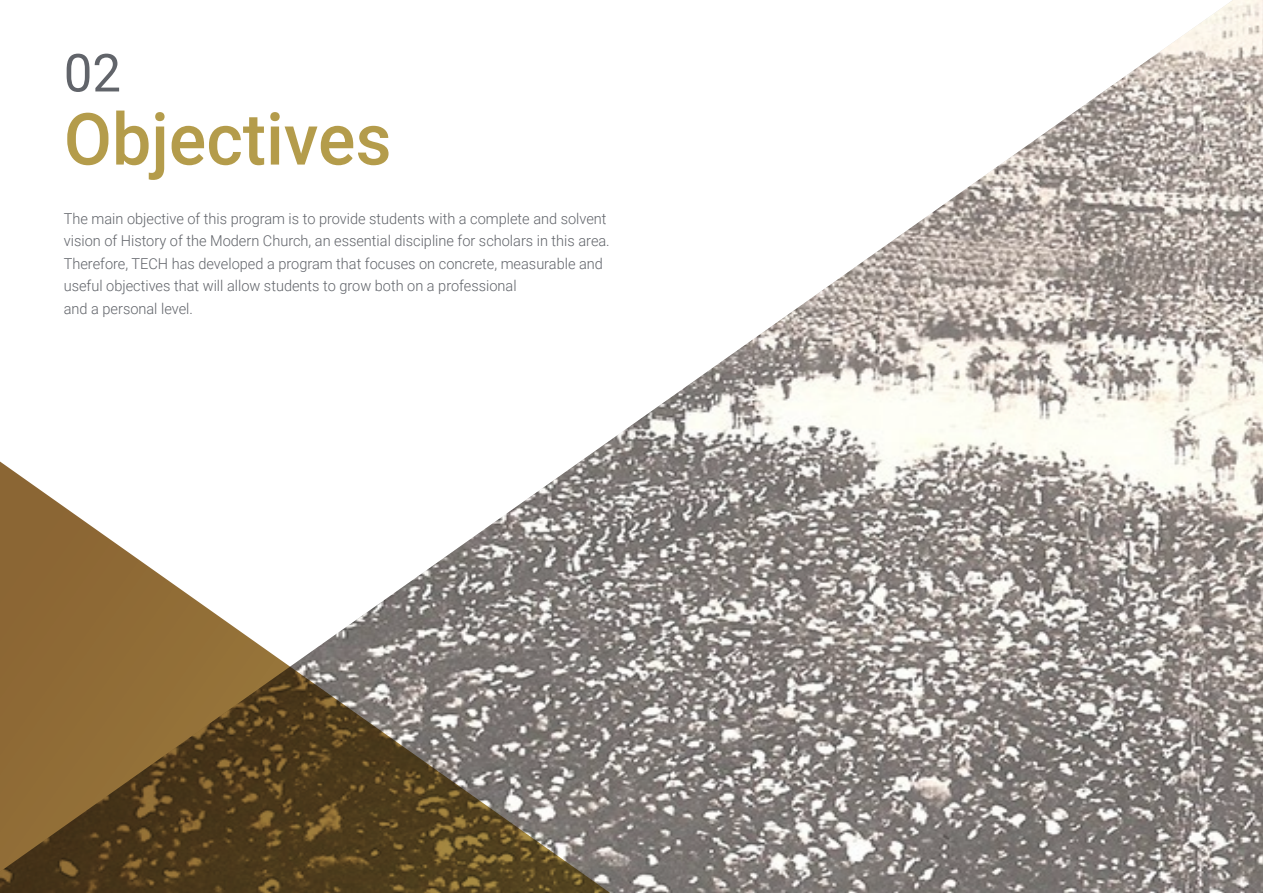
<style>
.page{position:relative;width:1263px;height:893px;background:#fff}
.page>*{position:absolute;margin:0;border:0;box-sizing:border-box;transform-origin:0 0}
.t1{font:500 72px "Roboto";color:#b49c4b}
.t2{font:52.5px "Roboto";color:#61646a}
.t3{font:300 15px/22.5px "Roboto";color:#61646a}
</style>
<div class="page">
<img style="left:602px;top:0;width:661px;height:893px">
<svg style="left:0;top:446px;width:640px;height:447px"></svg>
<h2 class="t2" style="left:64px;top:36px;width:59px">02</h2>
<h1 class="t1" style="left:64px;top:89px;width:329px">Objectives</h1>
<p class="t3" style="left:64px;top:207px;width:547px">The main objective of this program is to provide students with a complete and solvent vision of History of the Modern Church, an essential discipline for scholars in this area.<br>Therefore, TECH has developed a program that focuses on concrete, measurable and useful objectives that will allow students to grow both on a professional<br>and a personal level.</p>
</div>
